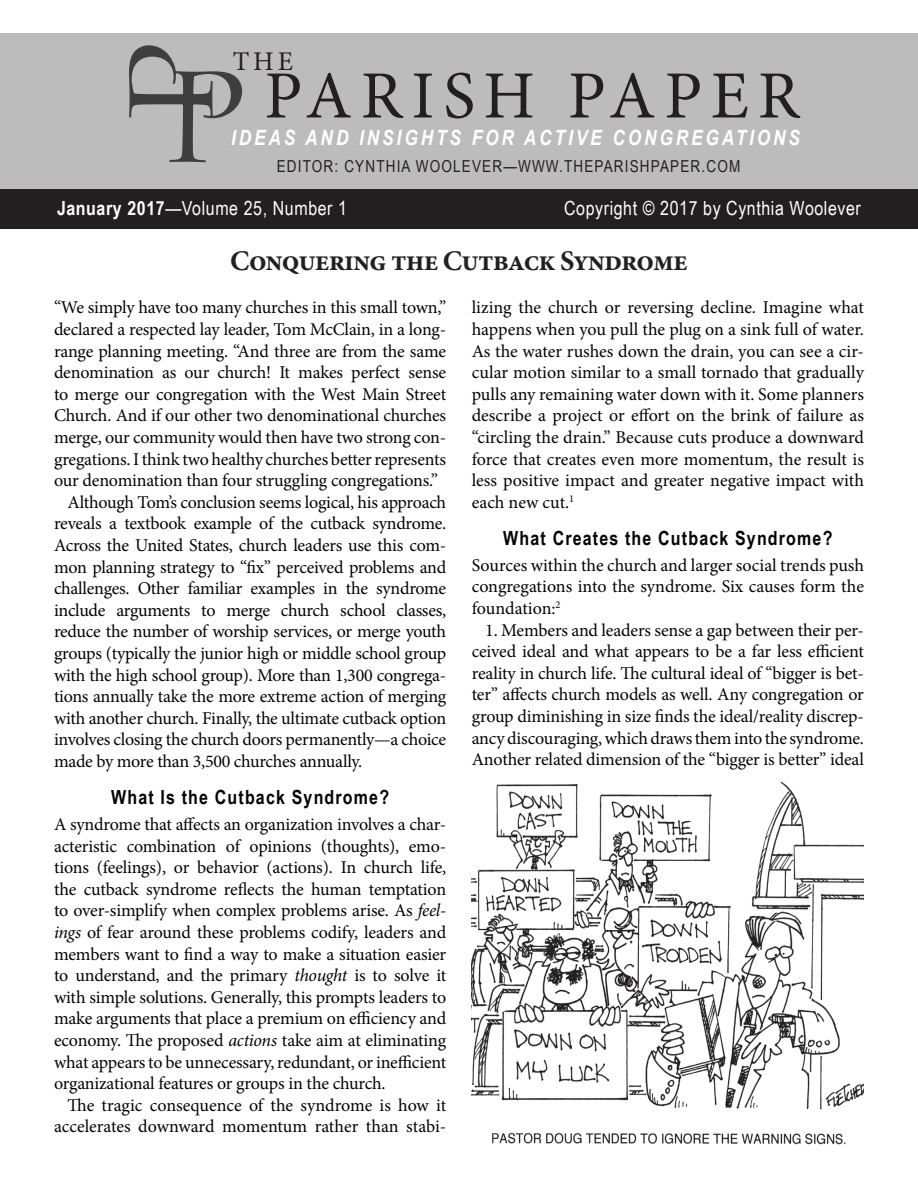
<style>
.page{position:relative;width:918px;height:1188px;background:#fff}
.page>*{position:absolute;margin:0;border:0;box-sizing:border-box;transform-origin:0 0}
.t1{font:67.5px "Minion Pro";letter-spacing:.13em;color:#231f20}
.t2{font:700 28.5px "Minion Pro";letter-spacing:-.03em;color:#231f20}
.t3{font:27px "Minion Pro";color:#231f20}
.t4{font:italic 700 21px "Arial Narrow";letter-spacing:.14em;color:#fff}
.t5{font:19.5px "Arial Narrow";letter-spacing:.03em;color:#fff}
.t6{font:700 19.5px "Arial Narrow";letter-spacing:.06em;color:#040503}
.t7{font:18px/21.6px "Minion Pro";letter-spacing:-.015em;color:#040503;text-align:justify}
.t8{font:16.5px "Arial Narrow";letter-spacing:.07em;color:#231f20}
.s1{font-weight:700}
.s2{font-style:italic}
</style>
<div class="page">
<div style="left:0;top:189px;width:918px;height:40px;background:#231f20"></div>
<div style="left:0;top:33px;width:918px;height:156px;background:#bdbcbc"></div>
<img style="left:472px;top:781px;width:392px;height:364px">
<svg style="left:129px;top:45px;width:113px;height:117px"></svg>
<h3 class="t3" style="left:233px;top:44px;width:62px">THE</h3>
<h1 class="t1" style="left:264px;top:51px;width:537px">PARISH PAPER</h1>
<p class="t4" style="left:231px;top:121px;width:571px">IDEAS AND INSIGHTS FOR ACTIVE CONGREGATIONS</p>
<p class="t8" style="left:277px;top:154px;width:465px">EDITOR: CYNTHIA WOOLEVER—WWW.THEPARISHPAPER.COM</p>
<p class="t5" style="left:57px;top:194px;width:292px"><span class="s1">January 2017</span>—Volume 25, Number 1</p>
<p class="t5" style="left:564px;top:194px;width:298px">Copyright © 2017 by Cynthia Woolever</p>
<h2 class="t2" style="left:230px;top:241px;width:459px">Conquering the Cutback Syndrome</h2>
<p class="t7" style="left:54px;top:297px;width:394px">“We simply have too many churches in this small town,”</p>
<p class="t7" style="left:54px;top:319px;width:394px">declared a respected lay leader, Tom McClain, in a long-</p>
<p class="t7" style="left:54px;top:340px;width:394px">range planning meeting. “And three are from the same</p>
<p class="t7" style="left:54px;top:362px;width:394px">denomination as our church! It makes perfect sense</p>
<p class="t7" style="left:54px;top:383px;width:394px">to merge our congregation with the West Main Street</p>
<p class="t7" style="left:54px;top:405px;width:394px">Church. And if our other two denominational churches</p>
<p class="t7" style="left:54px;top:427px;width:394px">merge, our community would then have two strong con-</p>
<p class="t7" style="left:54px;top:448px;width:394px">gregations. I think two healthy churches better represents</p>
<p class="t7" style="left:54px;top:470px;width:385px">our denomination than four struggling congregations.”</p>
<p class="t7" style="left:68px;top:491px;width:380px">Although Tom’s conclusion seems logical, his approach</p>
<p class="t7" style="left:54px;top:513px;width:394px">reveals a textbook example of the cutback syndrome.</p>
<p class="t7" style="left:54px;top:535px;width:394px">Across the United States, church leaders use this com-</p>
<p class="t7" style="left:54px;top:556px;width:394px">mon planning strategy to “fix” perceived problems and</p>
<p class="t7" style="left:54px;top:578px;width:394px">challenges. Other familiar examples in the syndrome</p>
<p class="t7" style="left:54px;top:599px;width:394px">include arguments to merge church school classes,</p>
<p class="t7" style="left:54px;top:621px;width:394px">reduce the number of worship services, or merge youth</p>
<p class="t7" style="left:54px;top:643px;width:394px">groups (typically the junior high or middle school group</p>
<p class="t7" style="left:54px;top:664px;width:394px">with the high school group). More than 1,300 congrega-</p>
<p class="t7" style="left:54px;top:686px;width:394px">tions annually take the more extreme action of merging</p>
<p class="t7" style="left:54px;top:707px;width:394px">with another church. Finally, the ultimate cutback option</p>
<p class="t7" style="left:54px;top:729px;width:394px">involves closing the church doors permanently—a choice</p>
<p class="t7" style="left:54px;top:751px;width:310px">made by more than 3,500 churches annually.</p>
<p class="t6" style="left:111px;top:782px;width:279px">What Is the Cutback Syndrome?</p>
<p class="t7" style="left:54px;top:814px;width:394px">A syndrome that affects an organization involves a char&shy;acteristic combination of opinions (thoughts), emo&shy;tions (feelings), or behavior (actions). In church life, the cutback syndrome reflects the human temptation to over-simplify when complex problems arise. As <span class="s2">feel&shy;ings</span> of fear around these problems codify, leaders and members want to find a way to make a situation easier to understand, and the primary <span class="s2">thought</span> is to solve it with simple solutions. Generally, this prompts leaders to make arguments that place a premium on efficiency and economy. The proposed <span class="s2">actions</span> take aim at eliminating what appears to be unnecessary, redundant, or inefficient organizational features or groups in the church.</p>
<p class="t7" style="left:54px;top:1094px;width:394px;text-align:right">The tragic consequence of the syndrome is how it accelerates downward momentum rather than stabi-</p>
<p class="t7" style="left:472px;top:297px;width:394px">lizing the church or reversing decline. Imagine what happens when you pull the plug on a sink full of water.<br>As the water rushes down the drain, you can see a cir&shy;cular motion similar to a small tornado that gradually pulls any remaining water down with it. Some planners describe a project or effort on the brink of failure as “circling the drain.” Because cuts produce a downward force that creates even more momentum, the result is less positive impact and greater negative impact with each new cut.<sup>1</sup></p>
<p class="t6" style="left:503px;top:523px;width:331px">What Creates the Cutback Syndrome?</p>
<p class="t7" style="left:472px;top:554px;width:394px">Sources within the church and larger social trends push congregations into the syndrome. Six causes form the foundation:<sup>2</sup></p>
<p class="t7" style="left:472px;top:619px;width:394px;text-indent:13px">1. Members and leaders sense a gap between their per&shy;ceived ideal and what appears to be a far less efficient reality in church life. The cultural ideal of “bigger is bet&shy;ter” affects church models as well. Any congregation or group diminishing in size finds the ideal/reality discrep&shy;ancy discouraging, which draws them into the syndrome.<br>Another related dimension of the “bigger is better” ideal</p>
</div>
